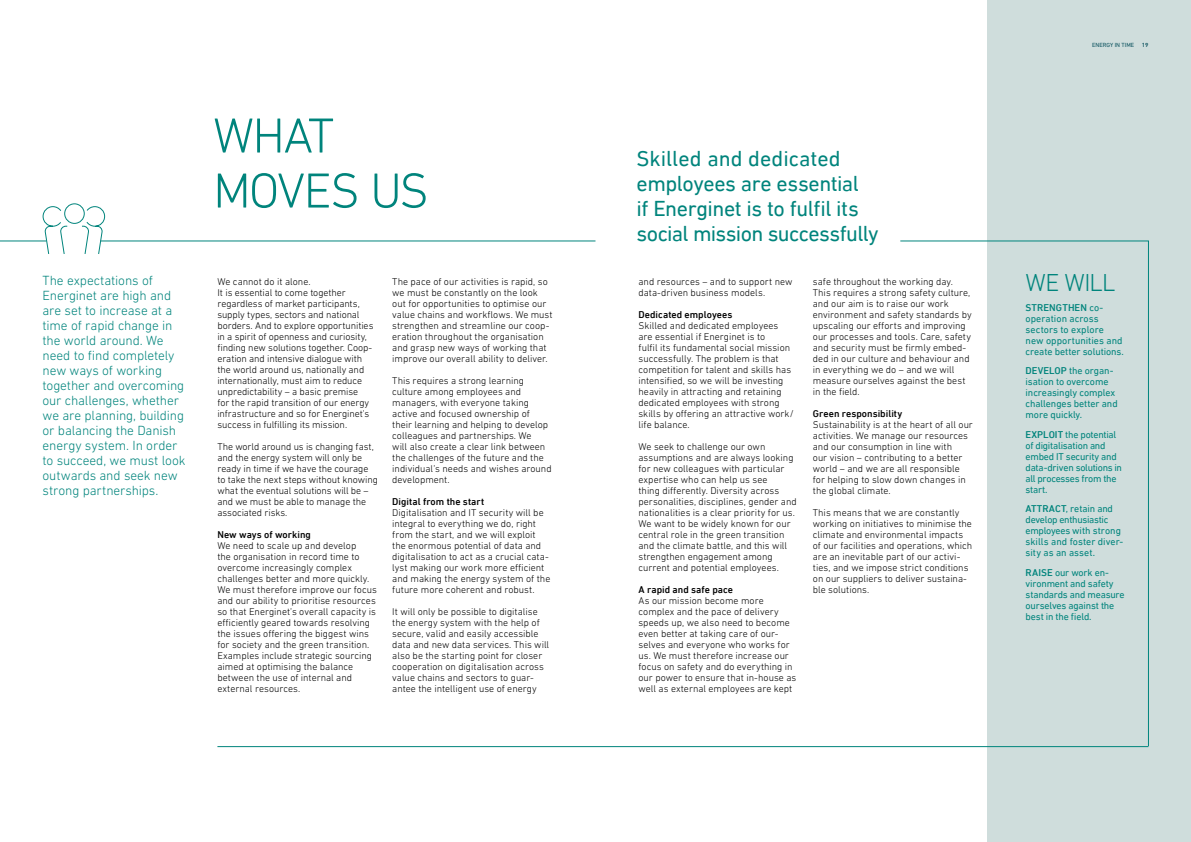
<style>
.page{position:relative;width:1191px;height:842px;background:#fff}
.page>*{position:absolute;margin:0;border:0;box-sizing:border-box;transform-origin:0 0}
.t1{font:300 50px/55px "DIN Next LT Pro";letter-spacing:-.035em;color:#00847c}
.t2{font:300 25px "DIN Next LT Pro";letter-spacing:-.02em;color:#00847c}
.t3{font:22px/25px "DIN Next LT Pro";letter-spacing:-.02em;color:#00847c}
.t4{font:300 13.5px/15px "DIN Next LT Pro";letter-spacing:-.01em;color:#00847c}
.t5{font:300 10px/11px "DIN Next LT Pro";color:#000}
.t6{font:10px/11px "DIN Next LT Pro";letter-spacing:-.015em;color:#00847c}
.t7{font:500 10px "DIN Next LT Pro";letter-spacing:.005em;color:#000}
.t8{font:6px "DIN Next LT Pro";color:#0a515d}
.t9{font:500 6px "DIN Next LT Pro";color:#0a515d}
.s1{font-weight:500}
</style>
<div class="page">
<div style="left:987px;top:0;width:204px;height:842px;background:#cfdddc"></div>
<hr style="left:100px;top:240px;width:495px;height:1px;background:#00847c">
<hr style="left:0;top:240px;width:46px;height:1px;background:#00847c">
<svg style="left:900px;top:240px;width:249px;height:507px"></svg>
<hr style="left:217px;top:746px;width:931px;height:1px;background:#00847c">
<svg style="left:42px;top:203px;width:64px;height:51px"></svg>
<h1 class="t1" style="left:213px;top:107px;width:217px">WHAT<br>MOVES US</h1>
<h3 class="t3" style="left:636px;top:146px;width:243px">Skilled and dedicated employees are essential<br>if Energinet is to fulfil its social mission successfully</h3>
<p class="t8" style="left:1092px;top:41px;width:44px">ENERGY IN TIME</p>
<p class="t9" style="left:1141px;top:41px;width:8px">19</p>
<p class="t4" style="left:43px;top:272px;width:144px">The expectations of<br>Energinet are high and are set to increase at a time of rapid change in the world around. We need to find completely new ways of working together and overcoming our challenges, whether we are planning, building or balancing the Danish energy system. In order to succeed, we must look outwards and seek new strong partnerships.</p>
<h2 class="t2" style="left:1025px;top:268px;width:91px">WE WILL</h2>
<p class="t5" style="left:813px;top:276px;width:160px">safe throughout the working day.<br>This requires a strong safety culture, and our aim is to raise our work environment and safety standards by upscaling our efforts and improving our processes and tools. Care, safety and security must be firmly embed&shy;ded in our culture and behaviour and in everything we do – and we will measure ourselves against the best in the field.</p>
<p class="t7" style="left:813px;top:407px;width:91px">Green responsibility</p>
<p class="t5" style="left:813px;top:419px;width:161px">Sustainability is at the heart of all our activities. We manage our resources and our consumption in line with<br>our vision – contributing to a better world – and we are all responsible for helping to slow down changes in the global climate.</p>
<p class="t5" style="left:813px;top:507px;width:161px">This means that we are constantly working on initiatives to minimise the climate and environmental impacts of our facilities and operations, which are an inevitable part of our activi&shy;ties, and we impose strict conditions on our suppliers to deliver sustaina&shy;ble solutions.</p>
<p class="t5" style="left:392px;top:276px;width:162px">The pace of our activities is rapid, so we must be constantly on the look out for opportunities to optimise our value chains and workflows. We must strengthen and streamline our coop&shy;eration throughout the organisation and grasp new ways of working that improve our overall ability to deliver.</p>
<p class="t5" style="left:392px;top:375px;width:161px">This requires a strong learning culture among employees and managers, with everyone taking active and focused ownership of their learning and helping to develop colleagues and partnerships. We<br>will also create a clear link between the challenges of the future and the individual’s needs and wishes around development.</p>
<p class="t7" style="left:392px;top:495px;width:94px">Digital from the start</p>
<p class="t5" style="left:392px;top:507px;width:160px">Digitalisation and IT security will be integral to everything we do, right from the start, and we will exploit the enormous potential of data and digitalisation to act as a crucial cata&shy;lyst making our work more efficient and making the energy system of the future more coherent and robust.</p>
<p class="t5" style="left:392px;top:606px;width:158px">It will only be possible to digitalise the energy system with the help of secure, valid and easily accessible data and new data services. This will also be the starting point for closer cooperation on digitalisation across value chains and sectors to guar&shy;antee the intelligent use of energy</p>
<p class="t5" style="left:638px;top:276px;width:155px">and resources – and to support new data-driven business models.</p>
<p class="t7" style="left:638px;top:308px;width:95px">Dedicated employees</p>
<p class="t5" style="left:638px;top:320px;width:157px">Skilled and dedicated employees are essential if Energinet is to<br>fulfil its fundamental social mission successfully. The problem is that competition for talent and skills has intensified, so we will be investing heavily in attracting and retaining dedicated employees with strong skills by offering an attractive work/ life balance.</p>
<p class="t5" style="left:638px;top:441px;width:160px">We seek to challenge our own assumptions and are always looking for new colleagues with particular expertise who can help us see<br>thing differently. Diversity across personalities, disciplines, gender and nationalities is a clear priority for us.<br>We want to be widely known for our central role in the green transition and the climate battle, and this will strengthen engagement among current and potential employees.</p>
<p class="t7" style="left:638px;top:583px;width:96px">A rapid and safe pace</p>
<p class="t5" style="left:638px;top:595px;width:159px">As our mission become more complex and the pace of delivery speeds up, we also need to become even better at taking care of our&shy;selves and everyone who works for us. We must therefore increase our focus on safety and do everything in our power to ensure that in-house as well as external employees are kept</p>
<p class="t5" style="left:217px;top:276px;width:157px">We cannot do it alone.<br>It is essential to come together regardless of market participants, supply types, sectors and national borders. And to explore opportunities in a spirit of openness and curiosity, finding new solutions together. Coop&shy;eration and intensive dialogue with the world around us, nationally and internationally, must aim to reduce unpredictability – a basic premise<br>for the rapid transition of our energy infrastructure and so for Energinet’s success in fulfilling its mission.</p>
<p class="t5" style="left:217px;top:441px;width:162px">The world around us is changing fast, and the energy system will only be ready in time if we have the courage to take the next steps without knowing what the eventual solutions will be – and we must be able to manage the associated risks.</p>
<p class="t7" style="left:217px;top:528px;width:95px">New ways of working</p>
<p class="t5" style="left:217px;top:540px;width:161px">We need to scale up and develop<br>the organisation in record time to overcome increasingly complex challenges better and more quickly.<br>We must therefore improve our focus and our ability to prioritise resources so that Energinet’s overall capacity is efficiently geared towards resolving the issues offering the biggest wins for society and the green transition.<br>Examples include strategic sourcing aimed at optimising the balance between the use of internal and external resources.</p>
<p class="t6" style="left:1025px;top:302px;width:100px"><span class="s1">STRENGTHEN</span> co&shy;operation across sectors to explore new opportunities and create better solutions.</p>
<p class="t6" style="left:1025px;top:365px;width:94px"><span class="s1">DEVELOP</span> the organ&shy;isation to overcome increasingly complex challenges better and more quickly.</p>
<p class="t6" style="left:1025px;top:429px;width:98px"><span class="s1">EXPLOIT</span> the potential of digitalisation and embed IT security and data-driven solutions in all processes from the start.</p>
<p class="t6" style="left:1025px;top:503px;width:99px"><span class="s1">ATTRACT</span>, retain and develop enthusiastic employees with strong skills and foster diver&shy;sity as an asset.</p>
<p class="t6" style="left:1025px;top:567px;width:101px"><span class="s1">RAISE</span> our work en&shy;vironment and safety standards and measure ourselves against the best in the field.</p>
</div>
